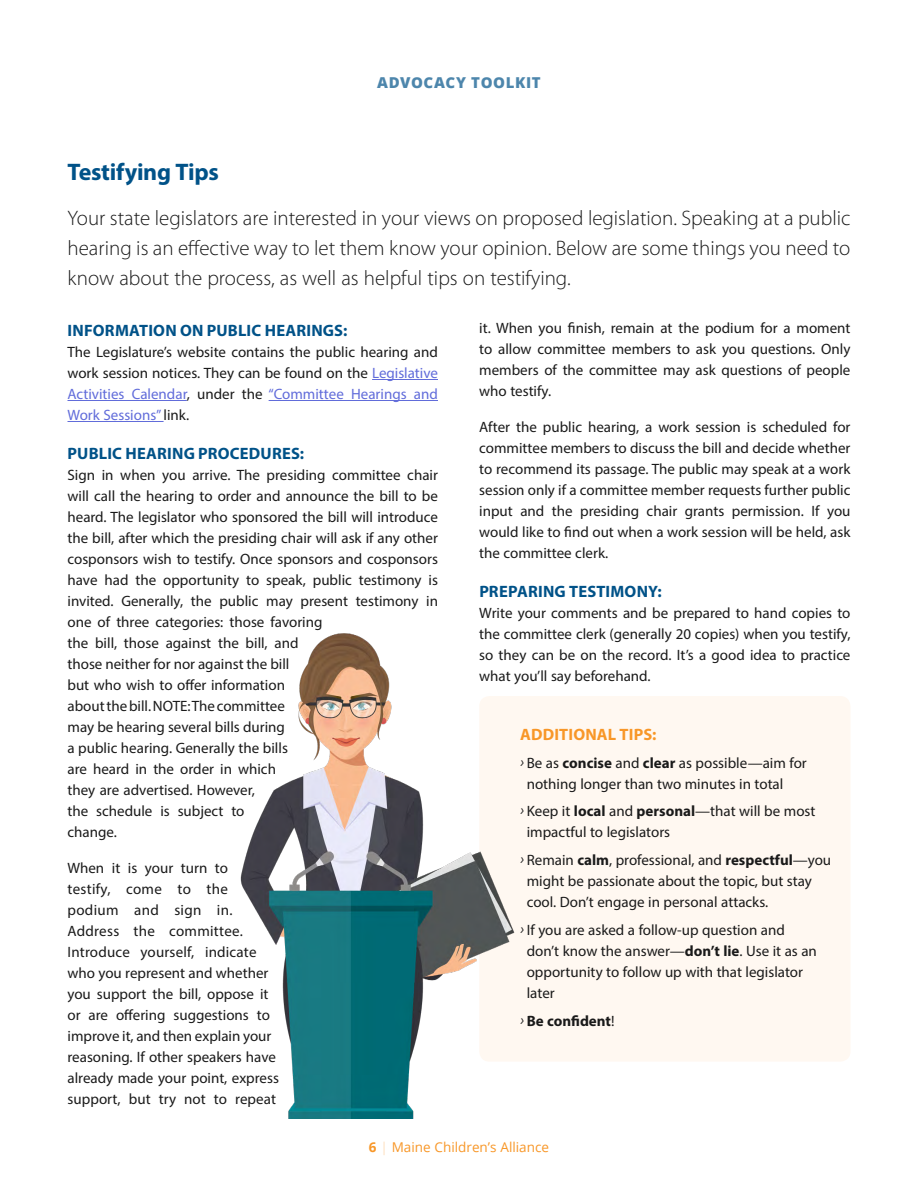
<style>
.page{position:relative;width:918px;height:1188px;background:#fff}
.page>*{position:absolute;margin:0;border:0;box-sizing:border-box;transform-origin:0 0}
.t1{font:700 24px "Myriad Pro";letter-spacing:-.015em;color:#005288}
.t2{font:300 21px/30px "Myriad Pro";color:#1a1a1a;text-align:justify}
.t3{font:700 16.5px "Myriad Pro";letter-spacing:.015em;color:#005288}
.t4{font:700 16.5px "Myriad Pro";letter-spacing:.005em;color:#f89728}
.t5{font:15px/21px "Myriad Pro";color:#1a1a1a}
.t6{font:800 15px "Open Sans";letter-spacing:.04em;color:#4d86ac}
.t7{font:700 15px "Myriad Pro";color:#1a1a1a}
.t8{font:13.5px "Open Sans";color:#f89728}
.s1{color:#616cda}
.s2{font-style:italic}
.s3{font-weight:700}
.s4{font-weight:400;font-style:italic}
.s5{font-weight:400}
.s6{color:#fedfbe}
</style>
<div class="page">
<div style="left:479px;top:696px;width:371px;height:366px;background:#fff8f1;border-radius:10px"></div>
<hr style="left:372px;top:379px;width:66px;height:1px;background:#616cda">
<hr style="left:68px;top:400px;width:119px;height:1px;background:#616cda">
<hr style="left:269px;top:400px;width:169px;height:1px;background:#616cda">
<hr style="left:68px;top:421px;width:96px;height:1px;background:#616cda">
<img style="left:240px;top:633px;width:275px;height:485px">
<p class="t6" style="left:377px;top:71px;width:165px">ADVOCACY TOOLKIT</p>
<h1 class="t1" style="left:68px;top:156px;width:153px">Testifying Tips</h1>
<p class="t2" style="left:68px;top:203px;width:785px">Your state legislators are interested in your views on proposed legislation. Speaking at a public hearing is an effective way to let them know your opinion. Below are some things you need to know about the process, as well as helpful tips on testifying.</p>
<p class="t3" style="left:68px;top:320px;width:281px">INFORMATION ON PUBLIC HEARINGS:</p>
<p class="t5" style="left:68px;top:341px;width:372px;text-align:justify">The Legislature’s website contains the public hearing and work session notices. They can be found on the <span class="s1">Legislative Activities Calendar</span>, under the <span class="s1">“Committee Hearings and Work Sessions”</span> link.</p>
<p class="t3" style="left:68px;top:443px;width:238px">PUBLIC HEARING PROCEDURES:</p>
<p class="t5" style="left:68px;top:464px;width:372px">Sign in when you arrive. The presiding committee chair will call the hearing to order and announce the bill to be heard. The legislator who sponsored the bill will introduce the bill, after which the presiding chair will ask if any other cosponsors wish to testify. Once sponsors and cosponsors have had the opportunity to speak, public testimony is invited. Generally, the public may present testimony in one of three categories: those favoring<br>the bill, those against the bill, and<br>those neither for nor against the bill<br>but who wish to offer information<br>about the bill. NOTE: The committee<br>may be hearing several bills during<br>a public hearing. Generally the bills<br>are heard in the order in which<br>they are advertised. However,<br>the schedule is subject to<br>change.</p>
<p class="t5" style="left:68px;top:857px;width:213px">When it is your turn to<br>testify, come to the podium and sign in.<br>Address the committee.<br>Introduce yourself, indicate who you represent and whether you support the bill, oppose it or are offering suggestions to improve it, and then explain your reasoning. If other speakers have already made your point, express support, but try not to repeat</p>
<p class="t5" style="left:479px;top:317px;width:373px;text-align:justify">it. When you finish, remain at the podium for a moment to allow committee members to ask you questions. Only members of the committee may ask questions of people who testify.</p>
<p class="t5" style="left:479px;top:416px;width:373px;text-align:justify">After the public hearing, a work session is scheduled for committee members to discuss the bill and decide whether to recommend its passage. The public may speak at a work session only if a committee member requests further public input and the presiding chair grants permission. If you would like to find out when a work session will be held, ask the committee clerk.</p>
<p class="t3" style="left:479px;top:581px;width:184px">PREPARING TESTIMONY:</p>
<p class="t5" style="left:479px;top:602px;width:373px;text-align:justify">Write your comments and be prepared to hand copies to the committee clerk (generally 20 copies) when you testify, so they can be on the record. It’s a good idea to practice what you’ll say beforehand.</p>
<p class="t4" style="left:520px;top:723px;width:138px">ADDITIONAL TIPS:</p>
<p class="t5" style="left:527px;top:752px;width:282px;text-indent:-7px"><span class="s2">Ű</span> Be as <span class="s3">concise</span> and <span class="s3">clear</span> as possible—aim for nothing longer than two minutes in total</p>
<p class="t5" style="left:527px;top:800px;width:290px;text-indent:-7px"><span class="s2">Ű</span> Keep it <span class="s3">local</span> and <span class="s3">personal</span>—that will be most impactful to legislators</p>
<p class="t5" style="left:527px;top:849px;width:306px;text-indent:-7px"><span class="s2">Ű</span> Remain <span class="s3">calm</span>, professional, and <span class="s3">respectful</span>—you might be passionate about the topic, but stay cool. Don’t engage in personal attacks.</p>
<p class="t5" style="left:527px;top:919px;width:292px;text-indent:-7px"><span class="s2">Ű</span> If you are asked a follow-up question and don’t know the answer—<span class="s3">don’t lie</span>. Use it as an opportunity to follow up with that legislator later</p>
<p class="t7" style="left:520px;top:1011px;width:96px"><span class="s4">Ű</span> Be confident<span class="s5">!</span></p>
<p class="t8" style="left:369px;top:1138px;width:182px"><span class="s3">6</span> <span class="s6">|</span> Maine Children’s Alliance</p>
</div>
